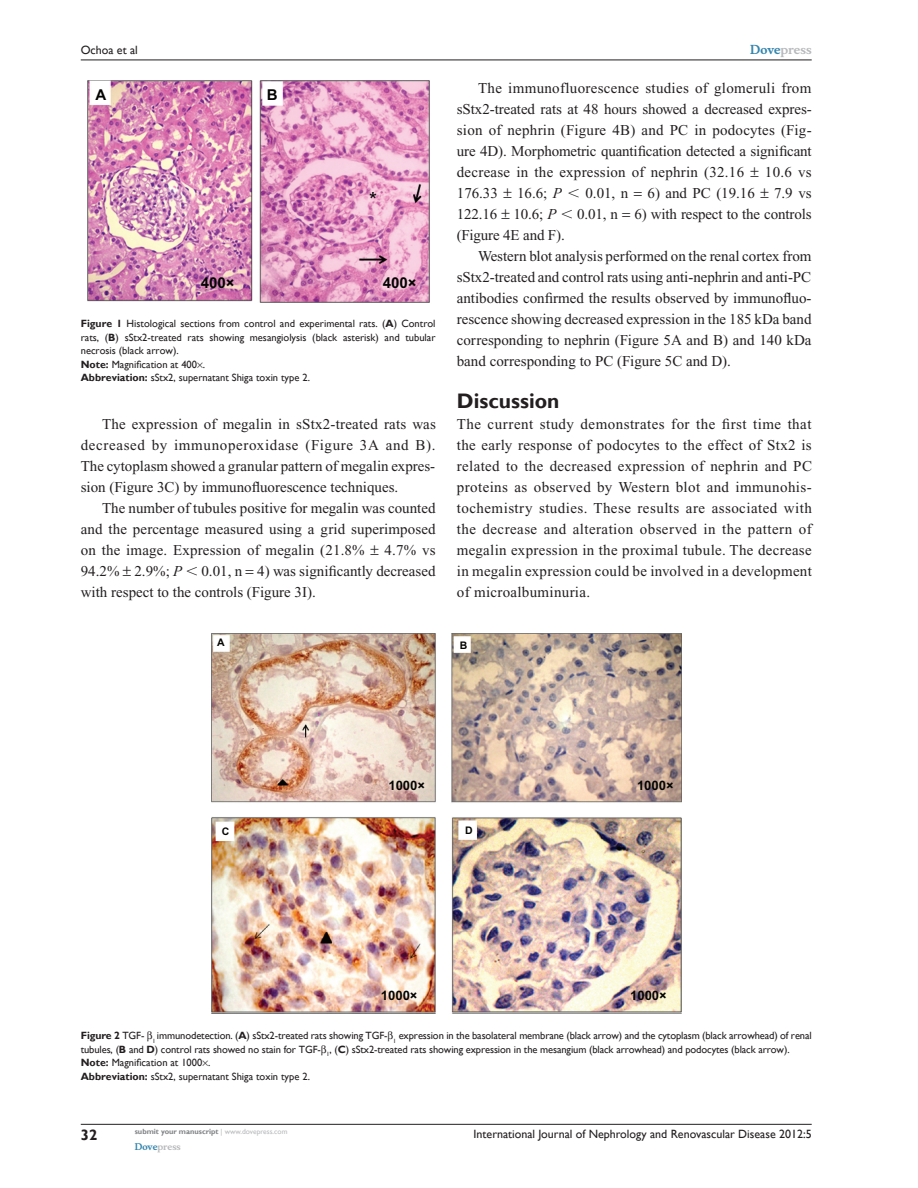
<style>
.page{position:relative;width:918px;height:1188px;background:#fff}
.page>*{position:absolute;margin:0;border:0;box-sizing:border-box;transform-origin:0 0}
.t1{font:700 21px "Gill Sans";color:#231f20}
.t2{font:15px/21px "Times New Roman";color:#231f20;text-align:justify}
.t3{font:700 15px "Arial";color:#040503}
.t4{font:700 15px "Gill Sans";color:#231f20}
.t5{font:700 13.05px "Arial";color:#040503}
.t6{font:12px "Gill Sans";color:#231f20}
.t7{font:700 12px "Musee";color:#b8b9bc}
.t8{font:10.5px/13.5px "Gill Sans";letter-spacing:-.01em;color:#231f20}
.t9{font:700 10.5px "Arial";color:#040503}
.t10{font:700 9px "Musee";color:#b8b9bc}
.t11{font:700 7.5px "Gill Sans";color:#808285}
.s1{font-weight:700}
.s2{font-style:italic}
.s3{font-family:"Mathematical Pi One"}
.s4{color:#3485ae}
.s5{font-weight:400;color:#b8b9bc}
</style>
<div class="page">
<img style="left:87px;top:81px;width:342px;height:221px">
<img style="left:211px;top:633px;width:470px;height:379px">
<hr style="left:81px;top:1124px;width:731px;height:1px;background:#231f20">
<hr style="left:81px;top:60px;width:731px;height:1px;background:#231f20">
<p class="t6" style="left:81px;top:43px;width:59px">Ochoa et al</p>
<p class="t3" style="left:95px;top:85px;width:12px">A</p>
<p class="t3" style="left:267px;top:85px;width:12px">B</p>
<p class="t3" style="left:201px;top:274px;width:35px">400×</p>
<p class="t3" style="left:383px;top:274px;width:35px">400×</p>
<p class="t8" style="left:81px;top:317px;width:356px"><span class="s1">Figure 1</span> Histological sections from control and experimental rats. (<span class="s1">A</span>) Control rats, (<span class="s1">B</span>) sStx2-treated rats showing mesangiolysis (black asterisk) and tubular necrosis (black arrow).<br><span class="s1">Note:</span> Magnification at 400 .<br><span class="s1">Abbreviation:</span> sStx2, supernatant Shiga toxin type 2.</p>
<p class="t2" style="left:81px;top:413px;width:357px;text-indent:21px">The expression of megalin in sStx2-treated rats was decreased by immunoperoxidase (Figure 3A and B).<br>The cytoplasm showed a granular pattern of megalin expres&shy;sion (Figure 3C) by immunofluorescence techniques.</p>
<p class="t2" style="left:81px;top:497px;width:357px;text-indent:21px">The number of tubules positive for megalin was counted and the percentage measured using a grid superimposed on the image. Expression of megalin (21.8%</p>
<p class="t2" style="left:81px;top:539px;width:356px;text-indent:304px">4.7% vs 94.2% 2.9%; <span class="s2">P</span> <span class="s3">,</span> 0.01, n 4) was significantly decreased with respect to the controls (Figure 3I).</p>
<p class="t7" style="left:750px;top:43px;width:63px"><span class="s4">Dove</span>press</p>
<p class="t2" style="left:457px;top:77px;width:356px;text-indent:21px">The immunofluorescence studies of glomeruli from sStx2-treated rats at 48 hours showed a decreased expres&shy;sion of nephrin (Figure 4B) and PC in podocytes (Fig&shy;ure 4D). Morphometric quantification detected a significant decrease in the expression of nephrin (32.16</p>
<p class="t2" style="left:765px;top:161px;width:48px">10.6 vs</p>
<p class="t2" style="left:457px;top:182px;width:42px">176.33</p>
<p class="t2" style="left:517px;top:182px;width:113px">16.6; <span class="s2">P</span> <span class="s3">,</span> 0.01, n</p>
<p class="t2" style="left:648px;top:182px;width:109px">6) and PC (19.16</p>
<p class="t2" style="left:457px;top:182px;width:356px;text-indent:317px">7.9 vs 122.16 10.6; <span class="s2">P</span> <span class="s3">,</span> 0.01, n 6) with respect to the controls (Figure 4E and F).</p>
<p class="t2" style="left:457px;top:245px;width:356px;text-indent:21px">Western blot analysis performed on the renal cortex from sStx2-treated and control rats using anti-nephrin and anti-PC antibodies confirmed the results observed by immunofluo&shy;rescence showing decreased expression in the 185 kDa band corresponding to nephrin (Figure 5A and B) and 140 kDa band corresponding to PC (Figure 5C and D).</p>
<h1 class="t1" style="left:457px;top:388px;width:104px">Discussion</h1>
<p class="t2" style="left:457px;top:413px;width:357px">The current study demonstrates for the first time that the early response of podocytes to the effect of Stx2 is related to the decreased expression of nephrin and PC proteins as observed by Western blot and immunohis&shy;tochemistry studies. These results are associated with the decrease and alteration observed in the pattern of megalin expression in the proximal tubule. The decrease in megalin expression could be involved in a development of microalbuminuria.</p>
<p class="t9" style="left:217px;top:636px;width:9px">A</p>
<p class="t9" style="left:460px;top:639px;width:9px">B</p>
<p class="t9" style="left:222px;top:825px;width:9px">C</p>
<p class="t5" style="left:388px;top:778px;width:38px">1000×</p>
<p class="t5" style="left:637px;top:778px;width:38px">1000×</p>
<p class="t9" style="left:465px;top:824px;width:9px">D</p>
<p class="t5" style="left:381px;top:988px;width:38px">1000×</p>
<p class="t5" style="left:630px;top:988px;width:38px">1000×</p>
<p class="t8" style="left:81px;top:1029px;width:733px"><span class="s1">Figure 2</span> TGF- <sub>1</sub> immunodetection. (<span class="s1">A</span>) sStx2-treated rats showing TGF- <sub>1</sub> expression in the basolateral membrane (black arrow) and the cytoplasm (black arrowhead) of renal tubules, (<span class="s1">B</span> and <span class="s1">D</span>) control rats showed no stain for TGF- <sub>1</sub>, (<span class="s1">C</span>) sStx2-treated rats showing expression in the mesangium (black arrowhead) and podocytes (black arrow).<br><span class="s1">Note:</span> Magnification at 1000 .<br><span class="s1">Abbreviation:</span> sStx2, supernatant Shiga toxin type 2.</p>
<p class="t4" style="left:81px;top:1126px;width:18px">32</p>
<p class="t11" style="left:135px;top:1127px;width:154px">submit your manuscript <span class="s5">| www.dovepress.com</span></p>
<p class="t10" style="left:135px;top:1141px;width:48px"><span class="s4">Dove</span>press</p>
<p class="t6" style="left:474px;top:1127px;width:340px">International Journal of Nephrology and Renovascular Disease 2012:5</p>
</div>
